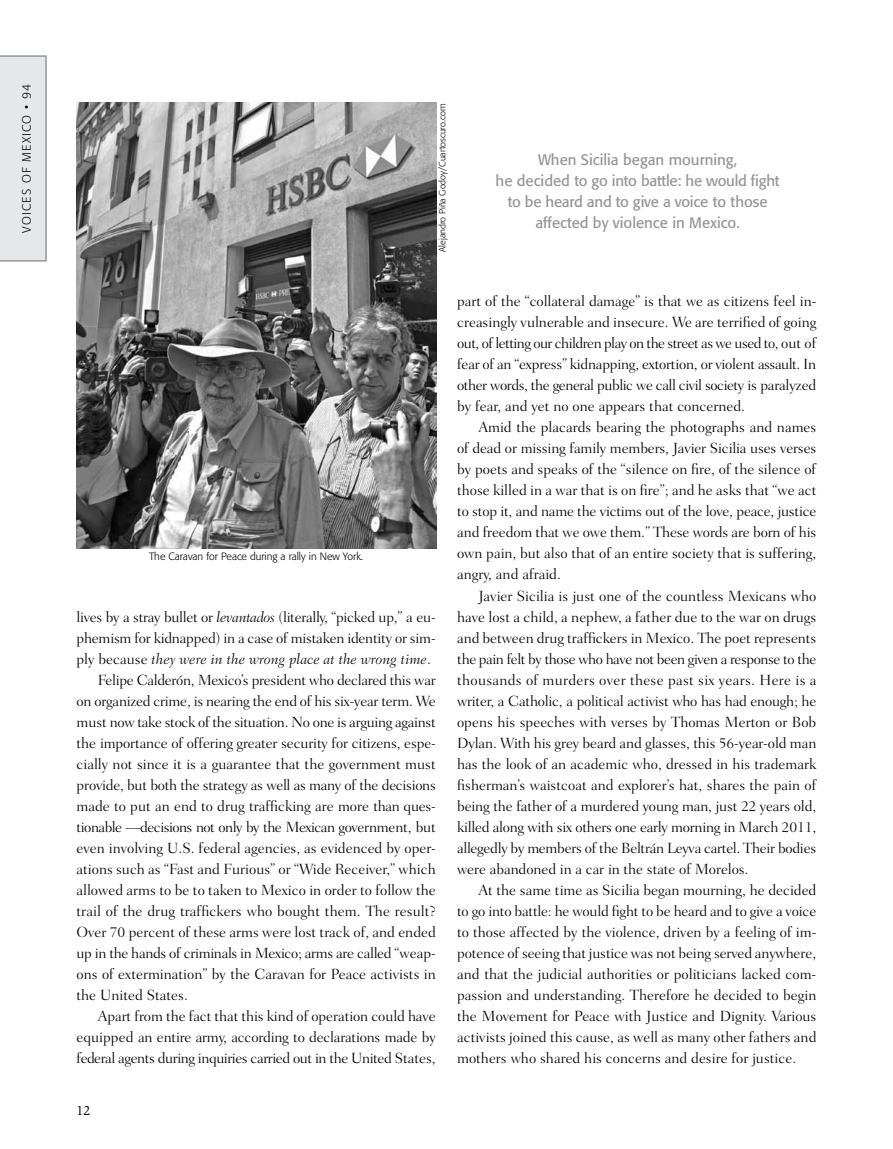
<style>
.page{position:relative;width:893px;height:1149px;background:#fff}
.page>*{position:absolute;margin:0;border:0;box-sizing:border-box;transform-origin:0 0}
.t1{font:300 15px/21px "Fairfield LH";letter-spacing:-.005em;color:#000;text-align:justify}
.t2{font:15px/21px "Formata";color:#939598;text-align:center}
.t3{font:300 15px "Fairfield LH";letter-spacing:-.03em;color:#000}
.t4{font:300 15px "Fairfield LH";letter-spacing:-.035em;color:#000}
.t5{font:italic 300 15px "Fairfield LH";color:#000}
.t6{font:13.5px "Slimbach";color:#000}
.t7{font:300 12px "Formata";letter-spacing:.1em;color:#000}
.t8{font:300 10.5px "Formata";color:#000}
.t9{font:300 9px "Formata";color:#000}
.s1{font-family:"Formata Light SC800";font-weight:400}
.s2{font-style:italic}
.s3{font-style:normal}
</style>
<div class="page">
<div style="left:0;top:55px;width:47px;height:206px;background:#e6e7e8"></div>
<img style="left:77px;top:103px;width:359px;height:446px">
<p class="t7" style="left:20px;top:233px;width:150px;rotate:-90deg">Voices of Mexico • <span class="s1">94</span></p>
<p class="t9" style="left:437px;top:252px;width:150px;rotate:-90deg">Alejandro Piña Godoy/Cuartoscuro.com</p>
<p class="t2" style="left:496px;top:149px;width:286px">When Sicilia began mourning,<br>he decided to go into battle: he would fight to be heard and to give a voice to those affected by violence in Mexico.</p>
<p class="t8" style="left:149px;top:550px;width:215px">The Caravan for Peace during a rally in New York.</p>
<p class="t1" style="left:77px;top:606px;width:361px">lives by a stray bullet or <span class="s2">levantados</span> (literally, “picked up,” a eu-</p>
<p class="t1" style="left:77px;top:627px;width:361px">phemism for kidnapped) in a case of mistaken identity or sim-</p>
<p class="t5" style="left:77px;top:650px;width:356px"><span class="s3">ply because</span> they were in the wrong place at the wrong time<span class="s3">.</span></p>
<p class="t1" style="left:98px;top:669px;width:339px">Felipe Calderón, Mexico’s president who declared this war</p>
<p class="t1" style="left:77px;top:690px;width:361px">on organized crime, is nearing the end of his six-year term. We</p>
<p class="t1" style="left:77px;top:711px;width:361px">must now take stock of the situation. No one is arguing against</p>
<p class="t1" style="left:77px;top:732px;width:359px">the importance of offering greater security for citizens, espe-</p>
<p class="t1" style="left:77px;top:753px;width:361px">cially not since it is a guarantee that the government must</p>
<p class="t1" style="left:77px;top:774px;width:361px">provide, but both the strategy as well as many of the decisions</p>
<p class="t1" style="left:77px;top:795px;width:361px">made to put an end to drug trafficking are more than ques-</p>
<p class="t4" style="left:77px;top:818px;width:361px">tionable —decisions not only by the Mexican government, but</p>
<p class="t1" style="left:77px;top:837px;width:361px">even involving U.S. federal agencies, as evidenced by oper-</p>
<p class="t1" style="left:77px;top:858px;width:361px">ations such as “Fast and Furious” or “Wide Receiver,” which</p>
<p class="t1" style="left:77px;top:879px;width:361px">allowed arms to be to taken to Mexico in order to follow the</p>
<p class="t1" style="left:77px;top:900px;width:361px">trail of the drug traffickers who bought them. The result?</p>
<p class="t1" style="left:77px;top:921px;width:361px">Over 70 percent of these arms were lost track of, and ended</p>
<p class="t1" style="left:77px;top:942px;width:361px">up in the hands of criminals in Mexico; arms are called “weap-</p>
<p class="t1" style="left:77px;top:963px;width:361px">ons of extermination” by the Caravan for Peace activists in</p>
<p class="t1" style="left:77px;top:984px;width:113px">the United States.</p>
<p class="t1" style="left:98px;top:1005px;width:340px">Apart from the fact that this kind of operation could have</p>
<p class="t1" style="left:77px;top:1026px;width:361px">equipped an entire army, according to declarations made by</p>
<p class="t3" style="left:77px;top:1049px;width:361px">federal agents during inquiries carried out in the United States,</p>
<p class="t6" style="left:77px;top:1102px;width:15px">12</p>
<p class="t1" style="left:457px;top:291px;width:361px">part of the “collateral damage” is that we as citizens feel in&shy;creasingly vulnerable and insecure. We are terrified of going out, of letting our children play on the street as we used to, out of fear of an “express” kidnapping, extortion, or violent assault. In other words, the general public we call civil society is paralyzed by fear, and yet no one appears that concerned.</p>
<p class="t1" style="left:457px;top:417px;width:361px;text-indent:21px">Amid the placards bearing the photographs and names of dead or missing family members, Javier Sicilia uses verses by poets and speaks of the “silence on fire, of the silence of those killed in a war that is on fire”; and he asks that “we act to stop it, and name the victims out of the love, peace, justice and freedom that we owe them.” These words are born of his own pain, but also that of an entire society that is suffering, angry, and afraid.</p>
<p class="t1" style="left:457px;top:585px;width:361px;text-indent:21px">Javier Sicilia is just one of the countless Mexicans who have lost a child, a nephew, a father due to the war on drugs and between drug traffickers in Mexico. The poet represents the pain felt by those who have not been given a response to the thousands of murders over these past six years. Here is a writer, a Catholic, a political activist who has had enough; he opens his speeches with verses by Thomas Merton or Bob Dylan. With his grey beard and glasses, this 56-year-old man has the look of an academic who, dressed in his trademark fisherman’s waistcoat and explorer’s hat, shares the pain of being the father of a murdered young man, just 22 years old, killed along with six others one early morning in March 2011, allegedly by members of the Beltrán Leyva cartel. Their bodies were abandoned in a car in the state of Morelos.</p>
<p class="t1" style="left:457px;top:879px;width:361px;text-indent:21px">At the same time as Sicilia began mourning, he decided to go into battle: he would fight to be heard and to give a voice to those affected by the violence, driven by a feeling of im&shy;potence of seeing that justice was not being served anywhere, and that the judicial authorities or politicians lacked com&shy;passion and understanding. Therefore he decided to begin the Movement for Peace with Justice and Dignity. Various activists joined this cause, as well as many other fathers and mothers who shared his concerns and desire for justice.</p>
</div>
